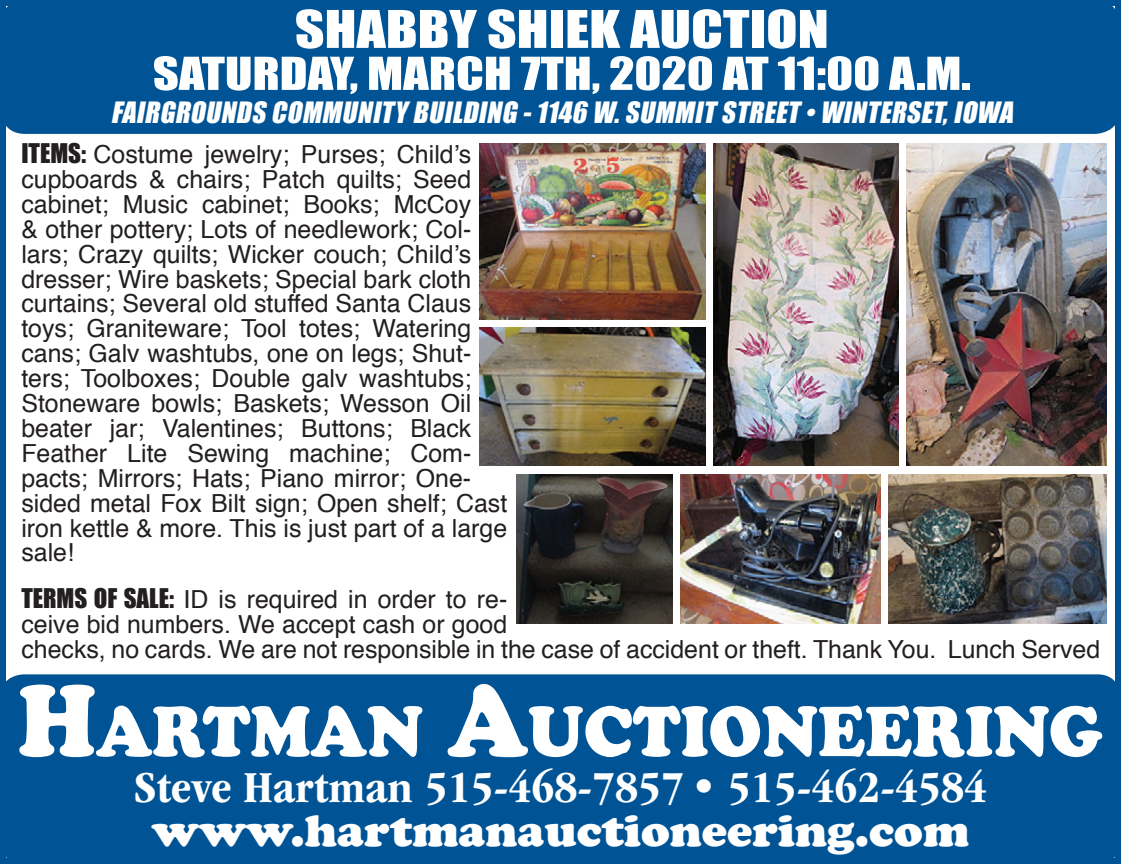
<style>
.page{position:relative;width:1121px;height:864px;background:#fff}
.page>*{position:absolute;margin:0;border:0;box-sizing:border-box;transform-origin:0 0}
.t1{font:900 74.1px "Cooper";color:#fff;scale:.92 1}
.t2{font:48px "Impact";color:#fff;scale:1.2 1}
.t3{font:700 condensed 45.9px "ITC Garamond Std";color:#fff;scale:1.04 1}
.t4{font:900 45.9px "Cooper";color:#fff;scale:1.04 1}
.t5{font:42px "Impact";color:#fff;scale:1.2 1}
.t6{font:italic 27px "Impact";color:#fff}
.t7{font:24.9px/24.9px "Helvetica";color:#231f20}
.s1{font-family:"Impact"}
.s2{font-size:105.6px}
</style>
<div class="page">
<div style="left:0;top:0;width:1120px;height:134px;background:#005495;border-radius:25px"></div>
<div style="left:0;top:674px;width:1120px;height:190px;background:#005495;border-radius:24px"></div>
<img style="left:516px;top:474px;width:156px;height:150px">
<img style="left:906px;top:143px;width:200px;height:323px">
<img style="left:888px;top:474px;width:218px;height:149px">
<img style="left:480px;top:143px;width:225px;height:176px">
<img style="left:713px;top:143px;width:186px;height:323px">
<img style="left:680px;top:475px;width:200px;height:149px">
<img style="left:480px;top:328px;width:225px;height:138px">
<h2 class="t2" style="left:295px;top:-8px;width:446px">SHABBY SHIEK AUCTION</h2>
<h3 class="t5" style="left:153px;top:41px;width:683px">SATURDAY, MARCH 7TH, 2020 AT 11:00 A.M.</h3>
<p class="t6" style="left:111px;top:91px;width:910px">FAIRGROUNDS COMMUNITY BUILDING -1146 W.SUMMIT STREET •WINTERSET,IOWA</p>
<p class="t7" style="left:21px;top:143px;width:487px"><span class="s1">ITEMS:</span> Costume jewelry; Purses; Child’s cupboards &amp; chairs; Patch quilts; Seed cabinet; Music cabinet; Books; McCoy<br>&amp; other pottery; Lots of needlework; Col&shy;lars; Crazy quilts; Wicker couch; Child’s dresser; Wire baskets; Special bark cloth curtains; Several old stuffed Santa Claus toys; Graniteware; Tool totes; Watering cans; Galv washtubs, one on legs; Shut&shy;ters; Toolboxes; Double galv washtubs; Stoneware bowls; Baskets; Wesson Oil beater jar; Valentines; Buttons; Black Feather Lite Sewing machine; Com&shy;pacts; Mirrors; Hats; Piano mirror; One&shy;sided metal Fox Bilt sign; Open shelf; Cast iron kettle &amp; more. This is just part of a large sale!</p>
<p class="t7" style="left:21px;top:588px;width:1080px"><span class="s1">TERMS OF SALE:</span> ID is required in order to re-<br>ceive bid numbers. We accept cash or good<br>checks, no cards. We are not responsible in the case of accident or theft. Thank You. Lunch Served</p>
<h1 class="t1" style="left:18px;top:688px;width:1180px"><span class="s2">H</span>ARTMAN <span class="s2">A</span>UCTIONEERING</h1>
<h3 class="t3" style="left:134px;top:762px;width:822px">Steve Hartman 515-468-7857 • 515-462-4584</h3>
<h3 class="t4" style="left:152px;top:803px;width:787px">www.hartmanauctioneering.com</h3>
</div>
